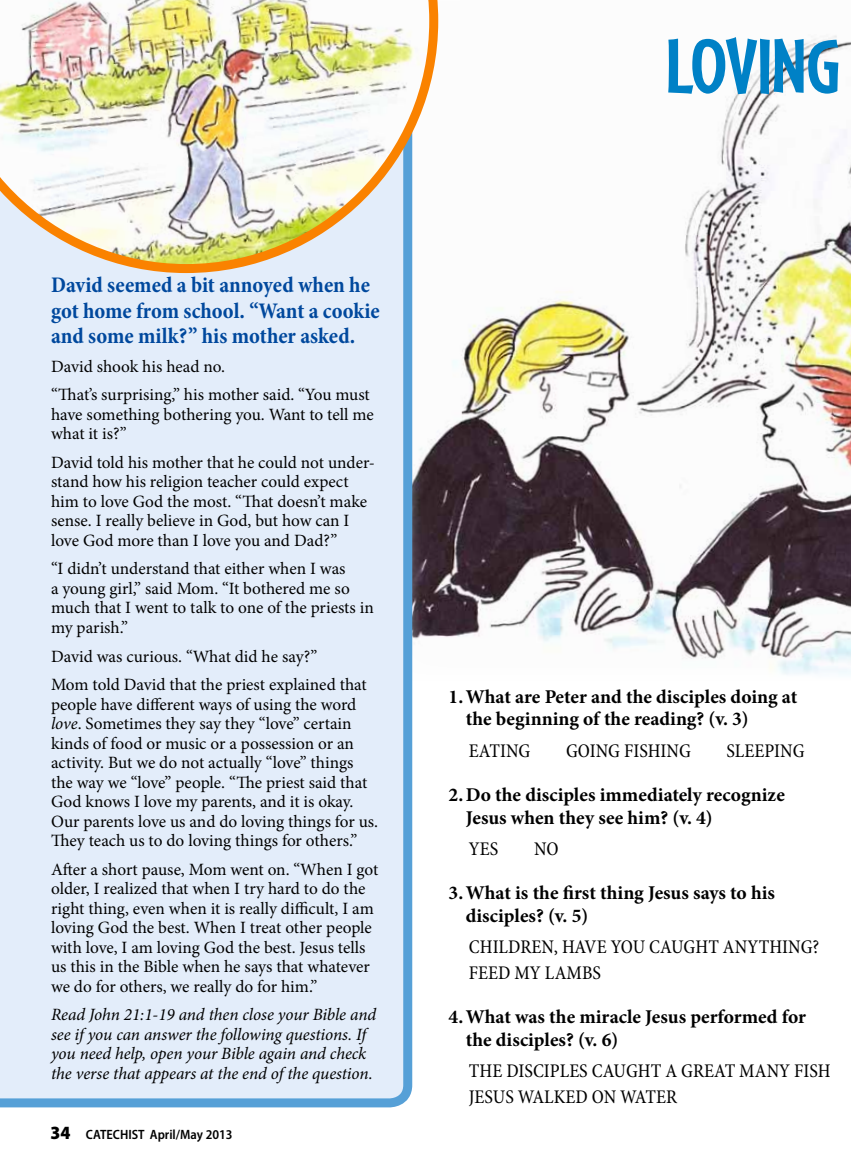
<style>
.page{position:relative;width:851px;height:1175px;background:#fff}
.page>*{position:absolute;margin:0;border:0;box-sizing:border-box;transform-origin:0 0}
.t1{font:700 81px "Cafeteria";letter-spacing:-.01em;color:#0081c6}
.t2{font:700 condensed 22.5px/25.5px "Minion Pro";color:#00489d}
.t3{font:700 19.5px/22.5px "Minion Pro";color:#000}
.t4{font:condensed 19.5px/25.5px "Minion Pro";color:#000}
.t5{font:17.25px/19.5px "Minion Pro";letter-spacing:-.005em;color:#000}
.t6{font:italic 17.25px/19.5px "Minion Pro";letter-spacing:-.01em;color:#000}
.t7{font:600 semi-condensed 13.5px "Myriad Pro";color:#000}
.s1{font-style:italic}
.s2{font-weight:900;font-size:18.75px}
</style>
<div class="page">
<img style="left:412px;top:11px;width:438px;height:670px">
<div style="left:0;top:273px;width:412px;height:834px;background:#e3edfa"></div>
<img style="left:0;top:0;width:438px;height:273px">
<h1 class="t1" style="left:665px;top:21px;width:177px">LOVING</h1>
<h2 class="t2" style="left:51px;top:272px;width:330px">David seemed a bit annoyed when he got home from school. “Want a cookie and some milk?” his mother asked.</h2>
<p class="t5" style="left:51px;top:352px;width:320px;line-height:28.5px">David shook his head no.<br>“That’s surprising,” his mother said. “You must</p>
<p class="t5" style="left:51px;top:405px;width:324px">have something bothering you. Want to tell me what it is?”</p>
<p class="t5" style="left:51px;top:453px;width:325px">David told his mother that he could not under&shy;stand how his religion teacher could expect him to love God the most. “That doesn’t make sense. I really believe in God, but how can I love God more than I love you and Dad?”</p>
<p class="t5" style="left:51px;top:559px;width:324px">“I didn’t understand that either when I was<br>a young girl,” said Mom. “It bothered me so much that I went to talk to one of the priests in my parish.”</p>
<p class="t5" style="left:51px;top:642px;width:317px;line-height:28.5px">David was curious. “What did he say?”<br>Mom told David that the priest explained that</p>
<p class="t5" style="left:51px;top:694px;width:328px">people have different ways of using the word <span class="s1">love</span>. Sometimes they say they “love” certain kinds of food or music or a possession or an activity. But we do not actually “love” things the way we “love” people. “The priest said that God knows I love my parents, and it is okay.<br>Our parents love us and do loving things for us.<br>They teach us to do loving things for others.”</p>
<p class="t5" style="left:51px;top:859px;width:329px">After a short pause, Mom went on. “When I got older, I realized that when I try hard to do the right thing, even when it is really difficult, I am loving God the best. When I treat other people with love, I am loving God the best. Jesus tells us this in the Bible when he says that whatever we do for others, we really do for him.”</p>
<p class="t6" style="left:51px;top:1004px;width:326px">Read John 21:1-19 and then close your Bible and see if you can answer the following questions. If you need help, open your Bible again and check the verse that appears at the end of the question.</p>
<p class="t7" style="left:50px;top:1126px;width:184px"><span class="s2">34</span> CATECHIST April/May 2013</p>
<p class="t3" style="left:466px;top:685px;width:333px;text-indent:-17px">1.What are Peter and the disciples doing at the beginning of the reading? (v. 3)</p>
<p class="t4" style="left:469px;top:738px;width:63px">EATING</p>
<p class="t4" style="left:566px;top:738px;width:126px">GOING FISHING</p>
<p class="t4" style="left:726px;top:738px;width:79px">SLEEPING</p>
<p class="t3" style="left:466px;top:783px;width:321px;text-indent:-17px">2.Do the disciples immediately recognize<br>Jesus when they see him? (v. 4)</p>
<p class="t4" style="left:469px;top:837px;width:31px">YES</p>
<p class="t4" style="left:534px;top:837px;width:26px">NO</p>
<p class="t3" style="left:466px;top:881px;width:310px;text-indent:-17px">3.What is the first thing Jesus says to his disciples? (v. 5)</p>
<p class="t4" style="left:469px;top:935px;width:352px">CHILDREN, HAVE YOU CAUGHT ANYTHING?<br>FEED MY LAMBS</p>
<p class="t3" style="left:466px;top:1005px;width:341px;text-indent:-17px">4.What was the miracle Jesus performed for the disciples? (v. 6)</p>
<p class="t4" style="left:469px;top:1058px;width:363px">THE DISCIPLES CAUGHT A GREAT MANY FISH<br>JESUS WALKED ON WATER</p>
</div>
